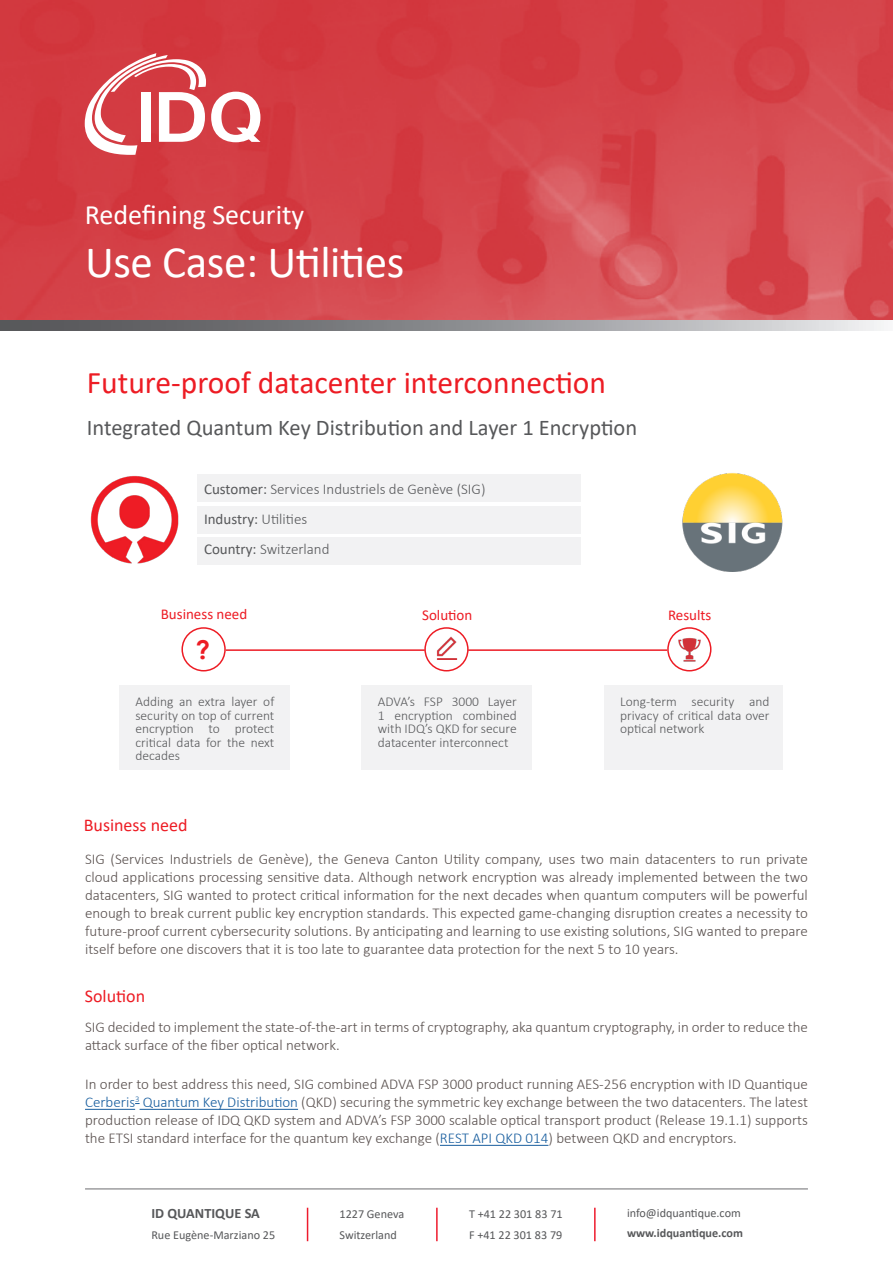
<style>
.page{position:relative;width:893px;height:1263px;background:#fff}
.page>*{position:absolute;margin:0;border:0;box-sizing:border-box;transform-origin:0 0}
.t1{font:45px "Calibri";letter-spacing:-.01em;color:#fff}
.t2{font:31.5px "Calibri";color:#ed1c24}
.t3{font:28.05px "Calibri";color:#fff}
.t4{font:700 25.5px "Century Gothic";color:#ed1c24}
.t5{font:22.5px "Calibri";color:#57585a}
.t6{font:18px "Calibri";color:#ed1c24}
.t7{font:300 15px/18px "Calibri";color:#59504e;text-align:justify}
.t8{font:300 15px "Calibri";color:#57585a}
.t9{font:15px "Calibri";color:#ed1c24}
.t10{font:15px "Calibri";color:#57585a}
.t11{font:700 14.25px "Calibri";color:#57585a}
.t12{font:300 13.5px/13.5px "Calibri";color:#57585a;text-align:justify}
.t13{font:12.15px/20.1px "Calibri";color:#57585a}
.s1{font-weight:400}
.s2{font-weight:300}
.s3{color:#175d9e}
.s4{font-weight:700}
</style>
<div class="page">
<img style="left:0;top:0;width:893px;height:321px">
<svg style="left:0;top:321px;width:884px;height:10px;background:#929396"></svg>
<div style="left:197px;top:475px;width:383px;height:27px;background:#f2f2f3"></div>
<div style="left:197px;top:537px;width:383px;height:27px;background:#f2f2f3"></div>
<div style="left:197px;top:506px;width:383px;height:27px;background:#f2f2f3"></div>
<svg style="left:85px;top:53px;width:175px;height:102px"></svg>
<img style="left:90px;top:476px;width:89px;height:88px">
<div style="left:424px;top:627px;width:45px;height:44px;border:2px solid #ed1c24;border-radius:50%"></div>
<img style="left:436px;top:637px;width:22px;height:22px">
<div style="left:667px;top:627px;width:44px;height:44px;border:2px solid #ed1c24;border-radius:50%"></div>
<img style="left:678px;top:638px;width:23px;height:24px">
<hr style="left:226px;top:649px;width:199px;height:2px;background:#ed1c24">
<hr style="left:468px;top:649px;width:199px;height:2px;background:#ed1c24">
<div style="left:119px;top:685px;width:170px;height:85px;background:#f2f2f3"></div>
<div style="left:361px;top:685px;width:170px;height:85px;background:#f2f2f3"></div>
<div style="left:605px;top:685px;width:178px;height:85px;background:#f2f2f3"></div>
<hr style="left:85px;top:1109px;width:50px;height:1px;background:#175d9e">
<hr style="left:140px;top:1109px;width:158px;height:1px;background:#175d9e">
<hr style="left:440px;top:1145px;width:108px;height:1px;background:#175d9e">
<div style="left:181px;top:627px;width:45px;height:44px;border:2px solid #ed1c24;border-radius:50%"></div>
<img style="left:682px;top:473px;width:101px;height:99px">
<hr style="left:85px;top:1188px;width:723px;height:1px;background:#6c6d70">
<hr style="left:307px;top:1208px;width:1px;height:33px;background:#ee1b2d">
<hr style="left:436px;top:1208px;width:2px;height:33px;background:#ee1b2d">
<hr style="left:594px;top:1208px;width:2px;height:33px;background:#ee1b2d">
<p class="t3" style="left:85px;top:195px;width:221px">Redefining Security</p>
<p class="t1" style="left:85px;top:231px;width:321px">Use Case: Utilities</p>
<p class="t2" style="left:87px;top:360px;width:521px">Future-proof datacenter interconnection</p>
<p class="t5" style="left:87px;top:411px;width:552px">Integrated Quantum Key Distribution and Layer 1 Encryption</p>
<p class="t8" style="left:204px;top:480px;width:283px"><span class="s1">Customer:</span> Services Industriels de Genève (SIG)</p>
<p class="t10" style="left:204px;top:509px;width:105px">Industry: <span class="s2">Utilities</span></p>
<p class="t8" style="left:204px;top:540px;width:127px"><span class="s1">Country:</span> Switzerland</p>
<p class="t9" style="left:161px;top:603px;width:88px">Business need</p>
<p class="t9" style="left:422px;top:605px;width:52px">Solution</p>
<p class="t9" style="left:668px;top:605px;width:45px">Results</p>
<p class="t4" style="left:196px;top:630px;width:16px">?</p>
<p class="t12" style="left:135px;top:695px;width:140px">Adding an extra layer of security on top of current encryption to protect critical data for the next decades</p>
<p class="t12" style="left:378px;top:695px;width:140px">ADVA’s FSP 3000 Layer 1 encryption combined with IDQ’s QKD for secure datacenter interconnect</p>
<p class="t12" style="left:620px;top:695px;width:151px">Long-term security and privacy of critical data over optical network</p>
<p class="t6" style="left:84px;top:813px;width:105px">Business need</p>
<p class="t7" style="left:85px;top:849px;width:724px">SIG (Services Industriels de Genève), the Geneva Canton Utility company, uses two main datacenters to run private cloud applications processing sensitive data. Although network encryption was already implemented between the two datacenters, SIG wanted to protect critical information for the next decades when quantum computers will be powerful enough to break current public key encryption standards. This expected game-changing disruption creates a necessity to future-proof current cybersecurity solutions. By anticipating and learning to use existing solutions, SIG wanted to prepare itself before one discovers that it is too late to guarantee data protection for the next 5 to 10 years.</p>
<p class="t6" style="left:85px;top:983px;width:62px">Solution</p>
<p class="t7" style="left:85px;top:1018px;width:724px">SIG decided to implement the state-of-the-art in terms of cryptography, aka quantum cryptography, in order to reduce the attack surface of the fiber optical network.</p>
<p class="t7" style="left:85px;top:1075px;width:724px">In order to best address this need, SIG combined ADVA FSP 3000 product running AES-256 encryption with ID Quantique <span class="s3">Cerberis</span><sup>3</sup> <span class="s3">Quantum Key Distribution</span> (QKD) securing the symmetric key exchange between the two datacenters. The latest production release of IDQ QKD system and ADVA’s FSP 3000 scalable optical transport product (Release 19.1.1) supports the ETSI standard interface for the quantum key exchange (<span class="s3">REST API QKD 014</span>) between QKD and encryptors.</p>
<p class="t11" style="left:151px;top:1203px;width:110px">ID QUANTIQUE SA</p>
<p class="t13" style="left:151px;top:1224px;width:125px">Rue Eugène-Marziano 25</p>
<p class="t13" style="left:339px;top:1204px;width:66px">1227 Geneva</p>
<p class="t13" style="left:339px;top:1224px;width:59px">Switzerland</p>
<p class="t13" style="left:469px;top:1204px;width:95px">T +41 22 301 83 71</p>
<p class="t13" style="left:469px;top:1224px;width:95px">F +41 22 301 83 79</p>
<p class="t13" style="left:627px;top:1202px;width:118px">info@idquantique.com <span class="s4">www.idquantique.com</span></p>
</div>
